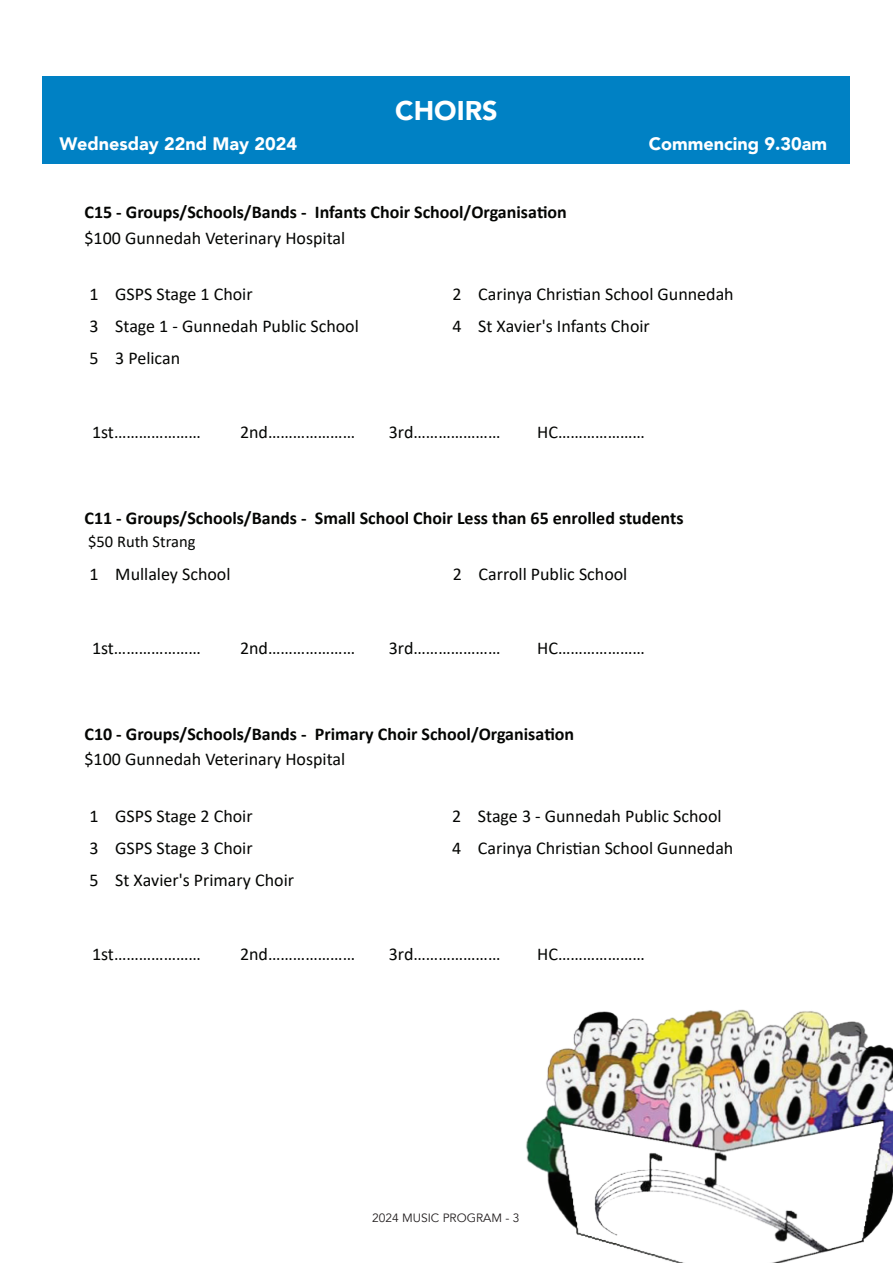
<style>
.page{position:relative;width:893px;height:1263px;background:#fff}
.page>*{position:absolute;margin:0;border:0;box-sizing:border-box;transform-origin:0 0}
.t1{font:900 27px "Avenir";color:#fff}
.t2{font:18px "Calibri";color:#040503}
.t3{font:700 18px "Calibri";color:#040503}
.t4{font:900 18px "Avenir";color:#fff}
.t5{font:16.5px "Calibri";color:#040503}
.t6{font:12px "Avenir";color:#231f20}
</style>
<div class="page">
<img style="left:526px;top:1009px;width:367px;height:254px">
<div style="left:43px;top:77px;width:807px;height:87px;background:#0081c4"></div>
<h1 class="t1" style="left:395px;top:87px;width:104px">CHOIRS</h1>
<p class="t4" style="left:60px;top:128px;width:239px">Wednesday 22nd May 2024</p>
<p class="t4" style="left:649px;top:128px;width:180px">Commencing 9.30am</p>
<p class="t3" style="left:84px;top:200px;width:484px">C15 - Groups/Schools/Bands - Infants Choir School/OrganisaQon</p>
<p class="t2" style="left:84px;top:225px;width:262px">$100 Gunnedah Veterinary Hospital</p>
<p class="t2" style="left:89px;top:281px;width:165px">1 GSPS Stage 1 Choir</p>
<p class="t2" style="left:452px;top:281px;width:283px">2 Carinya Chrisdan School Gunnedah</p>
<p class="t2" style="left:89px;top:313px;width:271px">3 Stage 1 - Gunnedah Public School</p>
<p class="t2" style="left:452px;top:313px;width:199px">4 St Xavier's Infants Choir</p>
<p class="t2" style="left:89px;top:345px;width:92px">5 3 Pelican</p>
<p class="t2" style="left:92px;top:420px;width:110px">1st…………………</p>
<p class="t2" style="left:240px;top:420px;width:117px">2nd…………………</p>
<p class="t2" style="left:389px;top:420px;width:113px">3rd…………………</p>
<p class="t2" style="left:537px;top:420px;width:109px">HC…………………</p>
<p class="t3" style="left:84px;top:505px;width:601px">C11 - Groups/Schools/Bands - Small School Choir Less than 65 enrolled students</p>
<p class="t5" style="left:88px;top:530px;width:109px">$50 Ruth Strang</p>
<p class="t2" style="left:89px;top:562px;width:143px">1 Mullaley School</p>
<p class="t2" style="left:453px;top:562px;width:176px">2 Carroll Public School</p>
<p class="t2" style="left:92px;top:636px;width:110px">1st…………………</p>
<p class="t2" style="left:240px;top:636px;width:117px">2nd…………………</p>
<p class="t2" style="left:389px;top:636px;width:113px">3rd…………………</p>
<p class="t2" style="left:537px;top:636px;width:109px">HC…………………</p>
<p class="t3" style="left:84px;top:721px;width:491px">C10 - Groups/Schools/Bands - Primary Choir School/OrganisaQon</p>
<p class="t2" style="left:84px;top:747px;width:262px">$100 Gunnedah Veterinary Hospital</p>
<p class="t2" style="left:89px;top:803px;width:165px">1 GSPS Stage 2 Choir</p>
<p class="t2" style="left:452px;top:803px;width:271px">2 Stage 3 - Gunnedah Public School</p>
<p class="t2" style="left:89px;top:835px;width:165px">3 GSPS Stage 3 Choir</p>
<p class="t2" style="left:452px;top:835px;width:283px">4 Carinya Chrisdan School Gunnedah</p>
<p class="t2" style="left:89px;top:867px;width:206px">5 St Xavier's Primary Choir</p>
<p class="t2" style="left:92px;top:941px;width:110px">1st…………………</p>
<p class="t2" style="left:240px;top:941px;width:117px">2nd…………………</p>
<p class="t2" style="left:389px;top:941px;width:113px">3rd…………………</p>
<p class="t2" style="left:537px;top:941px;width:109px">HC…………………</p>
<p class="t6" style="left:372px;top:1210px;width:149px">2024 MUSIC PROGRAM - 3</p>
</div>
